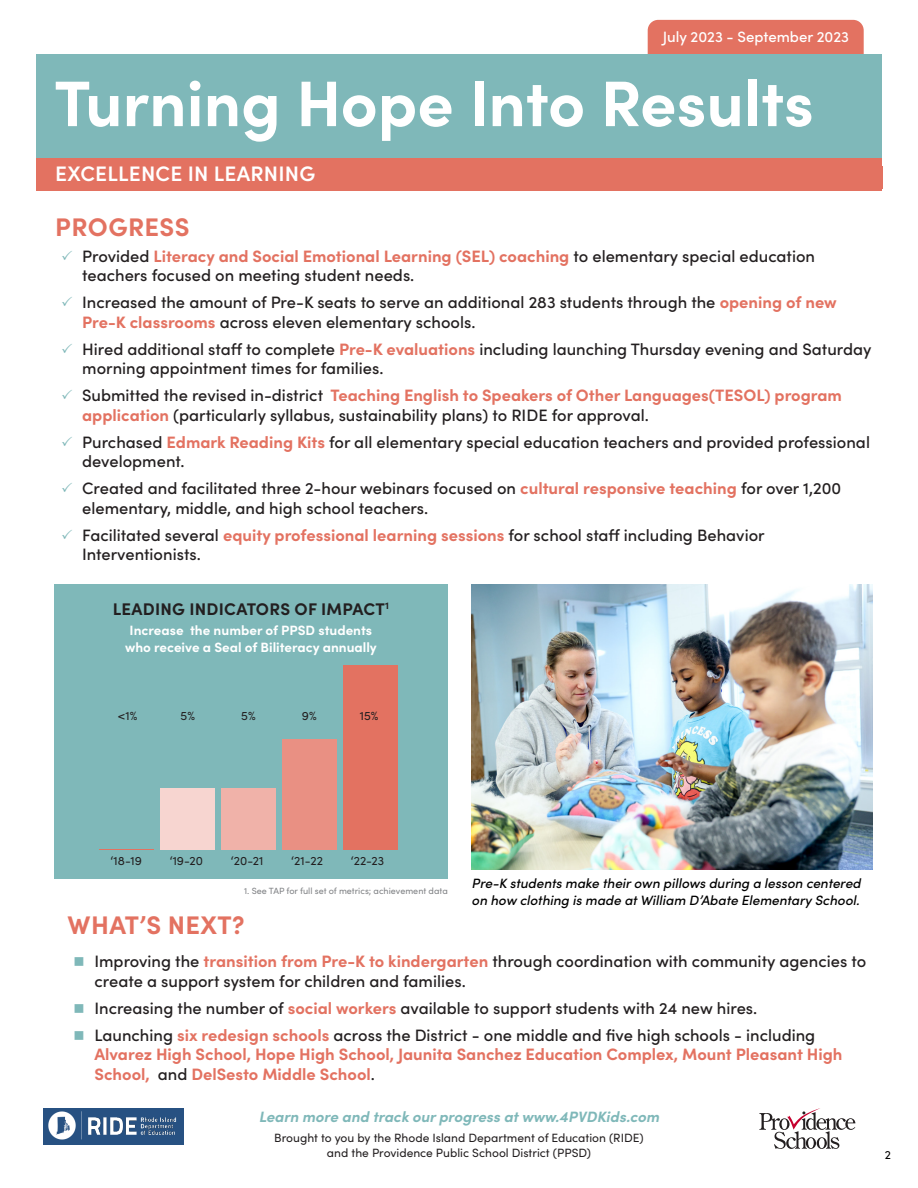
<style>
.page{position:relative;width:918px;height:1188px;background:#fff}
.page>*{position:absolute;margin:0;border:0;box-sizing:border-box;transform-origin:0 0}
.t1{font:700 64.5px "Sofia Pro";color:#fff}
.Paragraph_Style_1{font:700 25.5px "Sofia Pro";letter-spacing:.015em;color:#e37261}
.t2{font:600 21px "Sofia Pro";letter-spacing:.01em;color:#fff}
.t3{font:700 16.8px "Sofia Pro";letter-spacing:.015em;color:#231f20}
.t4{font:500 16.5px/19.5px "Sofia Pro";color:#231f20}
.t5{font:700 16.5px/19.5px "Sofia Pro";color:#e37261}
.t6{font:italic 700 15px "Sofia Pro";color:#7fb8b9}
.t7{font:500 15px "Sofia Pro";color:#fff}
.Paragraph_Style_1-2{font:italic 500 13.5px/16.5px "Sofia Pro";color:#000}
.t8{font:700 13.5px/16.8px "Sofia Pro";color:#fff;text-align:center}
.t9{font:12.15px "Sofia Pro";color:#231f20}
.t10{font:12px/15px "Sofia Pro";color:#231f20;text-align:center}
.t11{font:12px "Sofia Pro";color:#000}
.t12{font:9px "Sofia Pro";color:#808285}
.s1{color:#7fb8b9}
.s2{font-weight:700;color:#e37261}
.s3{font-weight:500;color:#231f20}
</style>
<div class="page">
<div style="left:648px;top:20px;width:216px;height:64px;background:#e37261;border-radius:10px"></div>
<div style="left:36px;top:54px;width:846px;height:104px;background:#7fb8b9"></div>
<div style="left:36px;top:158px;width:846px;height:32px;background:#e37261"></div>
<svg style="left:759px;top:1108px;width:96px;height:41px"></svg>
<div style="left:43px;top:1108px;width:140px;height:37px;background:#275182"></div>
<img style="left:48px;top:1112px;width:128px;height:28px">
<img style="left:472px;top:584px;width:400px;height:285px">
<div style="left:54px;top:584px;width:394px;height:294px;background:#7fb8b9"></div>
<div style="left:343px;top:665px;width:55px;height:184px;background:#e37261"></div>
<div style="left:282px;top:739px;width:55px;height:110px;background:#e99083"></div>
<div style="left:221px;top:788px;width:55px;height:61px;background:#f0b2a9"></div>
<div style="left:160px;top:788px;width:55px;height:61px;background:#f7d5d0"></div>
<hr style="left:99px;top:849px;width:55px;height:1px;background:#e37261">
<p class="t7" style="left:663px;top:25px;width:188px">July 2023 - September 2023</p>
<h1 class="t1" style="left:54px;top:54px;width:761px">Turning Hope Into Results</h1>
<p class="t2" style="left:55px;top:158px;width:262px">EXCELLENCE IN LEARNING</p>
<p class="Paragraph_Style_1" style="left:55px;top:208px;width:136px">PROGRESS</p>
<p class="t4" style="left:82px;top:245px;width:734px;text-indent:-21px"><span class="s1">✓</span> Provided <span class="s2">Literacy and Social Emotional Learning (SEL) coaching</span> to elementary special education teachers focused on meeting student needs.</p>
<p class="t4" style="left:82px;top:292px;width:756px;text-indent:-21px"><span class="s1">✓</span> Increased the amount of Pre-K seats to serve an additional 283 students through the <span class="s2">opening of new<br>Pre-K classrooms</span> across eleven elementary schools.</p>
<p class="t4" style="left:82px;top:338px;width:791px;text-indent:-21px"><span class="s1">✓</span> Hired additional staff to complete <span class="s2">Pre-K evaluations</span> including launching Thursday evening and Saturday morning appointment times for families.</p>
<p class="t4" style="left:82px;top:385px;width:761px;text-indent:-21px"><span class="s1">✓</span> Submitted the revised in-district <span class="s2">Teaching English to Speakers of Other Languages(TESOL) program application</span> (particularly syllabus, sustainability plans) to RIDE for approval.</p>
<p class="t4" style="left:82px;top:431px;width:789px;text-indent:-21px"><span class="s1">✓</span> Purchased <span class="s2">Edmark Reading Kits</span> for all elementary special education teachers and provided professional development.</p>
<p class="t4" style="left:82px;top:478px;width:761px;text-indent:-21px"><span class="s1">✓</span> Created and facilitated three 2-hour webinars focused on <span class="s2">cultural responsive teaching</span> for over 1,200 elementary, middle, and high school teachers.</p>
<p class="t4" style="left:82px;top:524px;width:684px;text-indent:-21px"><span class="s1">✓</span> Facilitated several <span class="s2">equity professional learning sessions</span> for school staff including Behavior<br>Interventionists.</p>
<p class="t3" style="left:113px;top:596px;width:278px">LEADING INDICATORS OF IMPACT<sup>1</sup></p>
<p class="t8" style="left:125px;top:621px;width:253px">Increase the number of PPSD students who receive a Seal of Biliteracy annually</p>
<p class="t9" style="left:118px;top:707px;width:21px">&lt;1%</p>
<p class="t9" style="left:181px;top:707px;width:16px">5%</p>
<p class="t9" style="left:241px;top:707px;width:16px">5%</p>
<p class="t9" style="left:302px;top:707px;width:16px">9%</p>
<p class="t9" style="left:360px;top:707px;width:20px">15%</p>
<p class="t9" style="left:111px;top:852px;width:33px">‘18-19</p>
<p class="t9" style="left:170px;top:852px;width:35px">‘19-20</p>
<p class="t9" style="left:231px;top:852px;width:34px">‘20-21</p>
<p class="t9" style="left:291px;top:852px;width:33px">‘21-22</p>
<p class="t9" style="left:351px;top:852px;width:35px">‘22-23</p>
<p class="t12" style="left:244px;top:885px;width:205px">1. See TAP for full set of metrics; achievement data</p>
<p class="Paragraph_Style_1-2" style="left:472px;top:874px;width:391px">Pre-K students make their own pillows during a lesson centered on how clothing is made at William D’Abate Elementary School.</p>
<p class="Paragraph_Style_1" style="left:68px;top:905px;width:178px">WHAT’S NEXT?</p>
<p class="t4" style="left:94px;top:950px;width:773px">Improving the <span class="s2">transition from Pre-K to kindergarten</span> through coordination with community agencies to create a support system for children and families.</p>
<p class="t4" style="left:94px;top:997px;width:664px">Increasing the number of <span class="s2">social workers</span> available to support students with 24 new hires.</p>
<p class="t5" style="left:94px;top:1024px;width:749px"><span class="s3">Launching</span> six redesign schools <span class="s3">across the District - one middle and five high schools - including<br></span>Alvarez High School, Hope High School, Jaunita Sanchez Education Complex, Mount Pleasant High<br>School, <span class="s3">and</span> DelSesto Middle School<span class="s3">.</span></p>
<p class="t6" style="left:259px;top:1105px;width:402px">Learn more and track our progress at www.4PVDKids.com</p>
<p class="t10" style="left:274px;top:1129px;width:371px">Brought to you by the Rhode Island Department of Education (RIDE) and the Providence Public School District (PPSD)</p>
<p class="t11" style="left:885px;top:1146px;width:8px">2</p>
</div>
